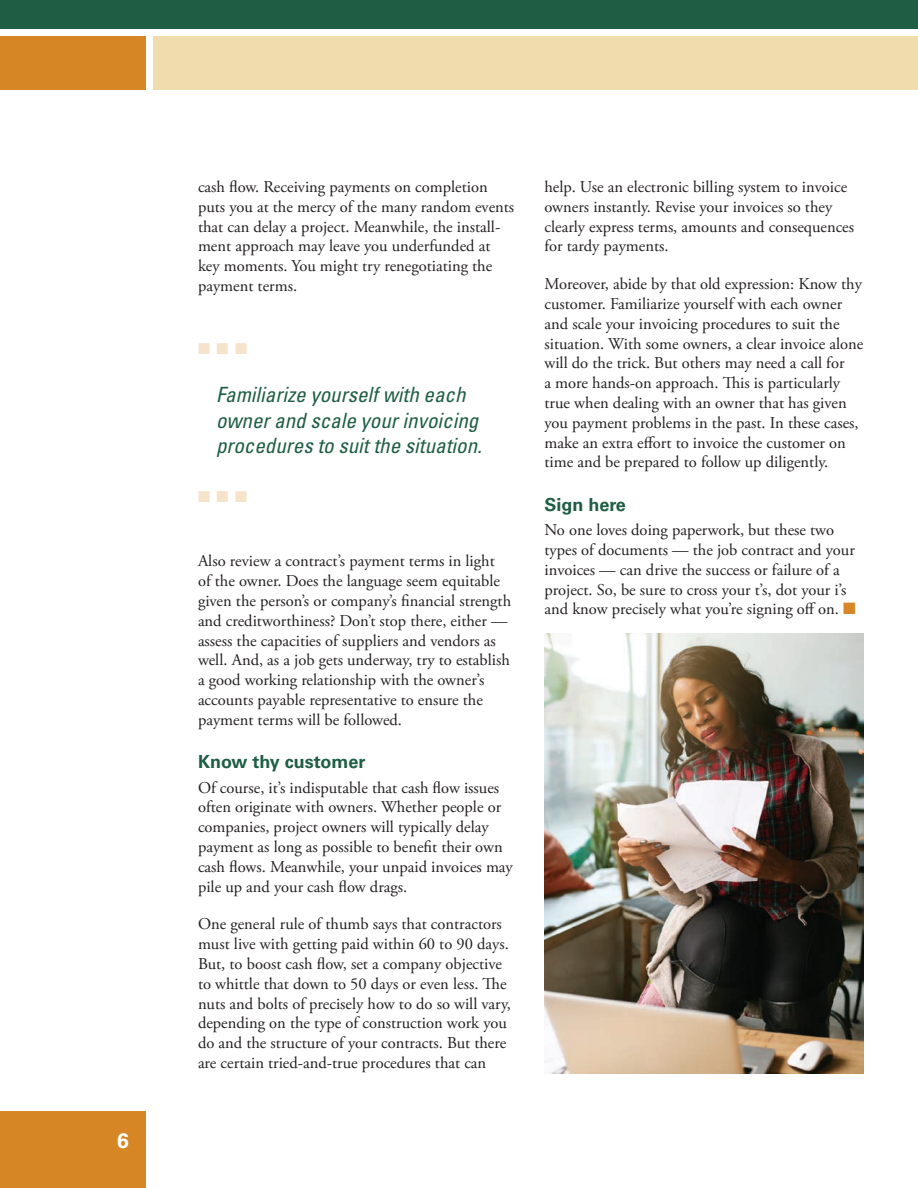
<style>
.page{position:relative;width:918px;height:1188px;background:#fff}
.page>*{position:absolute;margin:0;border:0;box-sizing:border-box;transform-origin:0 0}
.t1{font:italic condensed 21px/25.2px "Univers LT Std";color:#1f5e45}
.t2{font:700 21px "Univers LT Std";color:#fff}
.t3{font:700 18px "Univers LT Std";color:#1f5e45}
.t4{font:16.5px/19.8px "Adobe Garamond Pro";color:#231f20}
.t5{font:15.75px "Zapf Dingbats ITC";color:#f6e3cb}
.s1{color:#d68625}
</style>
<div class="page">
<div style="left:0;top:1112px;width:146px;height:76px;background:#d68625"></div>
<div style="left:153px;top:36px;width:765px;height:54px;background:#efddad"></div>
<div style="left:0;top:36px;width:146px;height:54px;background:#d68625"></div>
<div style="left:0;top:0;width:918px;height:28px;background:#1f5e45"></div>
<img style="left:544px;top:633px;width:320px;height:441px">
<p class="t2" style="left:117px;top:1128px;width:13px">6</p>
<p class="t4" style="left:198px;top:177px;width:318px">cash flow. Receiving payments on completion puts you at the mercy of the many random events that can delay a project. Meanwhile, the install&shy;ment approach may leave you underfunded at key moments. You might try renegotiating the payment terms.</p>
<p class="t5" style="left:198px;top:341px;width:50px">■■■</p>
<p class="t1" style="left:216px;top:382px;width:267px">Familiarize yourself with each owner and scale your invoicing procedures to suit the situation.</p>
<p class="t5" style="left:198px;top:489px;width:50px">■■■</p>
<p class="t4" style="left:198px;top:552px;width:315px">Also review a contract’s payment terms in light of the owner. Does the language seem equitable given the person’s or company’s financial strength and creditworthiness? Don’t stop there, either — assess the capacities of suppliers and vendors as well. And, as a job gets underway, try to establish a good working relationship with the owner’s accounts payable representative to ensure the payment terms will be followed.</p>
<p class="t3" style="left:198px;top:751px;width:169px">Know thy customer</p>
<p class="t4" style="left:198px;top:778px;width:316px">Of course, it’s indisputable that cash flow issues often originate with owners. Whether people or companies, project owners will typically delay payment as long as possible to benefit their own cash flows. Meanwhile, your unpaid invoices may pile up and your cash flow drags.</p>
<p class="t4" style="left:198px;top:915px;width:315px">One general rule of thumb says that contractors must live with getting paid within 60 to 90 days.<br>But, to boost cash flow, set a company objective to whittle that down to 50 days or even less. The nuts and bolts of precisely how to do so will vary, depending on the type of construction work you do and the structure of your contracts. But there are certain tried-and-true procedures that can</p>
<p class="t4" style="left:544px;top:177px;width:311px">help. Use an electronic billing system to invoice owners instantly. Revise your invoices so they clearly express terms, amounts and consequences for tardy payments.</p>
<p class="t4" style="left:544px;top:275px;width:320px">Moreover, abide by that old expression: Know thy customer. Familiarize yourself with each owner and scale your invoicing procedures to suit the situation. With some owners, a clear invoice alone will do the trick. But others may need a call for<br>a more hands-on approach. This is particularly true when dealing with an owner that has given you payment problems in the past. In these cases, make an extra effort to invoice the customer on time and be prepared to follow up diligently.</p>
<p class="t3" style="left:544px;top:494px;width:83px">Sign here</p>
<p class="t4" style="left:544px;top:521px;width:313px">No one loves doing paperwork, but these two types of documents — the job contract and your invoices — can drive the success or failure of a project. So, be sure to cross your t’s, dot your i’s and know precisely what you’re signing off on. <span class="s1">■</span></p>
</div>
